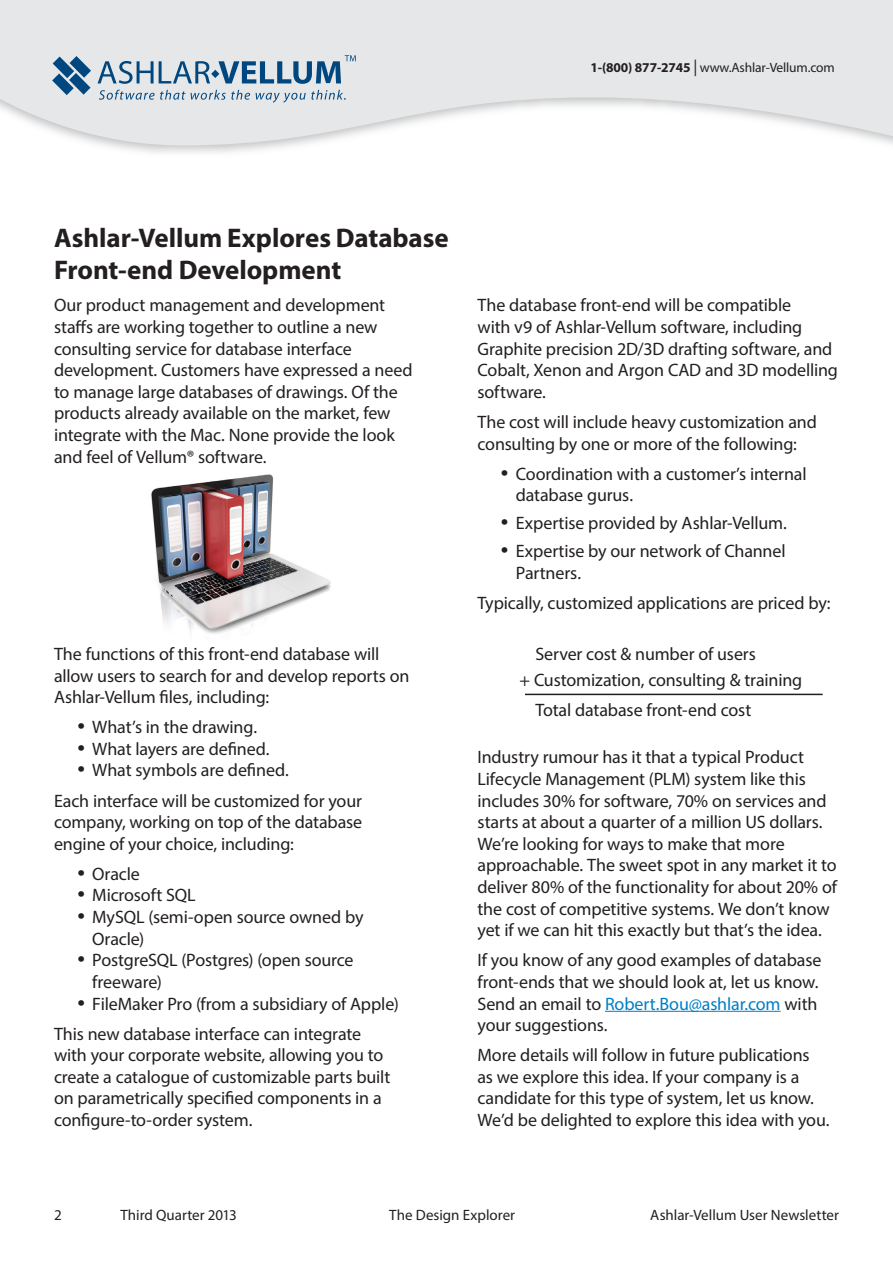
<style>
.page{position:relative;width:893px;height:1263px;background:#fff}
.page>*{position:absolute;margin:0;border:0;box-sizing:border-box;transform-origin:0 0}
.Article_head{font:700 27px/32.4px "Myriad Pro";letter-spacing:-.005em;color:#231f20}
.t1{font:18px/21.6px "Myriad Pro";letter-spacing:-.01em;color:#231f20}
.t2{font:15px "Myriad Pro";color:#231f20}
.t3{font:13.5px "Myriad";letter-spacing:-.01em;color:#231f20}
.s1{font-weight:700}
.s2{font-size:16.5px}
.s3{font-size:27px}
.s4{color:#007ec5}
</style>
<div class="page">
<svg style="left:0;top:0;width:893px;height:150px;fill:#e6e7e9"></svg>
<svg style="left:99px;top:90px;width:151px;height:10px;background:#b3c3d1"></svg>
<svg style="left:256px;top:90px;width:90px;height:13px"></svg>
<svg style="left:52px;top:56px;width:39px;height:39px;background:#6a91b0"></svg>
<svg style="left:98px;top:55px;width:258px;height:29px;background:#a1b7c9"></svg>
<img style="left:151px;top:474px;width:180px;height:160px">
<hr style="left:605px;top:1011px;width:176px;height:1px;background:#007ec5">
<hr style="left:525px;top:694px;width:298px;height:1px;background:#231f20">
<p class="t3" style="left:590px;top:61px;width:246px"><span class="s1">1-(800) 877-2745</span> <span class="s2">|</span> www.Ashlar-Vellum.com</p>
<p class="Article_head" style="left:54px;top:221px;width:396px">Ashlar-Vellum Explores Database<br>Front-end Development</p>
<p class="t1" style="left:54px;top:294px;width:360px">Our product management and development staffs are working together to outline a new consulting service for database interface development. Customers have expressed a need to manage large databases of drawings. Of the products already available on the market, few integrate with the Mac. None provide the look and feel of Vellum® software.</p>
<p class="t1" style="left:54px;top:643px;width:357px">The functions of this front-end database will allow users to search for and develop reports on<br>Ashlar-Vellum files, including:</p>
<p class="t1" style="left:77px;top:716px;width:181px"><span class="s3">•</span> What’s in the drawing.</p>
<p class="t1" style="left:77px;top:738px;width:194px"><span class="s3">•</span> What layers are defined.</p>
<p class="t1" style="left:77px;top:759px;width:213px"><span class="s3">•</span> What symbols are defined.</p>
<p class="t1" style="left:54px;top:789px;width:310px;text-align:justify">Each interface will be customized for your company, working on top of the database engine of your choice, including:</p>
<p class="t1" style="left:77px;top:863px;width:64px"><span class="s3">•</span> Oracle</p>
<p class="t1" style="left:77px;top:884px;width:120px"><span class="s3">•</span> Microsoft SQL</p>
<p class="t1" style="left:92px;top:906px;width:273px;text-indent:-15px"><span class="s3">•</span> MySQL (semi-open source owned by<br>Oracle)</p>
<p class="t1" style="left:92px;top:949px;width:263px;text-indent:-15px"><span class="s3">•</span> PostgreSQL (Postgres) (open source freeware)</p>
<p class="t1" style="left:77px;top:992px;width:323px"><span class="s3">•</span> FileMaker Pro (from a subsidiary of Apple)</p>
<p class="t1" style="left:54px;top:1022px;width:338px">This new database interface can integrate with your corporate website, allowing you to create a catalogue of customizable parts built on parametrically specified components in a configure-to-order system.</p>
<p class="t1" style="left:477px;top:294px;width:362px">The database front-end will be compatible<br>with v9 of Ashlar-Vellum software, including Graphite precision 2D/3D drafting software, and Cobalt, Xenon and Argon CAD and 3D modelling software.</p>
<p class="t1" style="left:477px;top:411px;width:341px">The cost will include heavy customization and consulting by one or more of the following:</p>
<p class="t1" style="left:516px;top:462px;width:292px;text-indent:-15px"><span class="s3">•</span> Coordination with a customer’s internal database gurus.</p>
<p class="t1" style="left:501px;top:512px;width:288px"><span class="s3">•</span> Expertise provided by Ashlar-Vellum.</p>
<p class="t1" style="left:516px;top:540px;width:271px;text-indent:-15px"><span class="s3">•</span> Expertise by our network of Channel<br>Partners.</p>
<p class="t1" style="left:477px;top:592px;width:354px">Typically, customized applications are priced by:</p>
<p class="t1" style="left:535px;top:643px;width:222px">Server cost &amp; number of users</p>
<p class="t1" style="left:519px;top:669px;width:284px">+ Customization, consulting &amp; training</p>
<p class="t1" style="left:535px;top:699px;width:217px">Total database front-end cost</p>
<p class="t1" style="left:477px;top:746px;width:361px">Industry rumour has it that a typical Product Lifecycle Management (PLM) system like this includes 30% for software, 70% on services and starts at about a quarter of a million US dollars.<br>We’re looking for ways to make that more approachable. The sweet spot in any market it to deliver 80% of the functionality for about 20% of the cost of competitive systems. We don’t know yet if we can hit this exactly but that’s the idea.</p>
<p class="t1" style="left:477px;top:949px;width:345px">If you know of any good examples of database front-ends that we should look at, let us know.<br>Send an email to <span class="s4">Robert.Bou@ashlar.com</span> with your suggestions.</p>
<p class="t1" style="left:477px;top:1044px;width:354px">More details will follow in future publications<br>as we explore this idea. If your company is a candidate for this type of system, let us know.<br>We’d be delighted to explore this idea with you.</p>
<p class="t2" style="left:54px;top:1206px;width:9px">2</p>
<p class="t2" style="left:120px;top:1206px;width:118px">Third Quarter 2013</p>
<p class="t2" style="left:389px;top:1206px;width:127px">The Design Explorer</p>
<p class="t2" style="left:650px;top:1206px;width:190px">Ashlar-Vellum User Newsletter</p>
</div>
